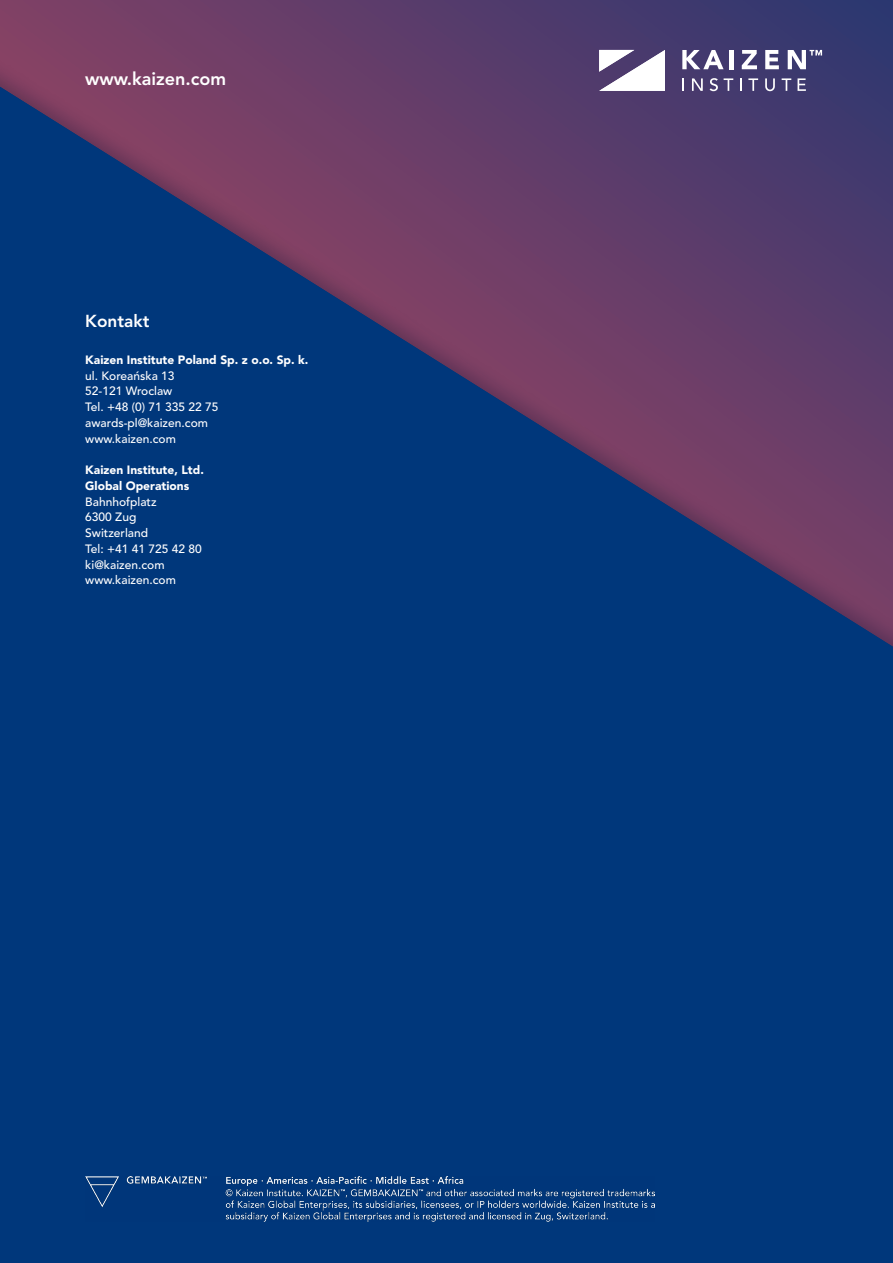
<style>
.page{position:relative;width:893px;height:1263px;background:#fff}
.page>*{position:absolute;margin:0;border:0;box-sizing:border-box;transform-origin:0 0}
.t1{font:800 18px "Avenir LT Pro";color:#fff}
.t2{font:800 17.25px "Avenir LT Pro";color:#fff}
.t3{font:500 12px/15.8px "Avenir LT Pro";color:#fff}
.t4{font:900 12px/15.8px "Avenir LT Pro";color:#fff}
</style>
<div class="page">
<div style="left:0;top:4px;width:893px;height:1259px;background:#00377b"></div>
<div style="left:0;top:0;width:893px;height:926px;background:#00377b;opacity:.3"></div>
<svg style="left:599px;top:50px;width:66px;height:41px;background:#c0b9cb"></svg>
<hr style="left:730px;top:50px;width:4px;height:19px;background:#fff">
<svg style="left:682px;top:78px;width:2px;height:13px"></svg>
<svg style="left:692px;top:78px;width:11px;height:13px"></svg>
<svg style="left:710px;top:78px;width:8px;height:13px"></svg>
<svg style="left:724px;top:78px;width:9px;height:13px"></svg>
<svg style="left:740px;top:78px;width:2px;height:13px"></svg>
<svg style="left:765px;top:78px;width:10px;height:13px"></svg>
<svg style="left:782px;top:78px;width:9px;height:13px"></svg>
<svg style="left:797px;top:78px;width:9px;height:13px"></svg>
<svg style="left:748px;top:78px;width:10px;height:13px"></svg>
<svg style="left:682px;top:50px;width:42px;height:19px"></svg>
<svg style="left:742px;top:50px;width:15px;height:19px"></svg>
<svg style="left:765px;top:50px;width:14px;height:19px"></svg>
<svg style="left:788px;top:50px;width:34px;height:19px"></svg>
<img style="left:85px;top:1177px;width:569px;height:44px">
<h1 class="t1" style="left:85px;top:68px;width:142px">www.kaizen.com</h1>
<h2 class="t2" style="left:85px;top:311px;width:66px">Kontakt</h2>
<p class="t4" style="left:85px;top:352px;width:225px">Kaizen Institute Poland Sp. z o.o. Sp. k.</p>
<p class="t3" style="left:85px;top:368px;width:135px">ul. Koreańska 13<br>52-121 Wroclaw<br>Tel. +48 (0) 71 335 22 75 awards-pl@kaizen.com www.kaizen.com</p>
<p class="t4" style="left:85px;top:462px;width:120px">Kaizen Institute, Ltd.<br>Global Operations</p>
<p class="t3" style="left:85px;top:494px;width:118px">Bahnhofplatz<br>6300 Zug<br>Switzerland<br>Tel: +41 41 725 42 80 ki@kaizen.com www.kaizen.com</p>
</div>
